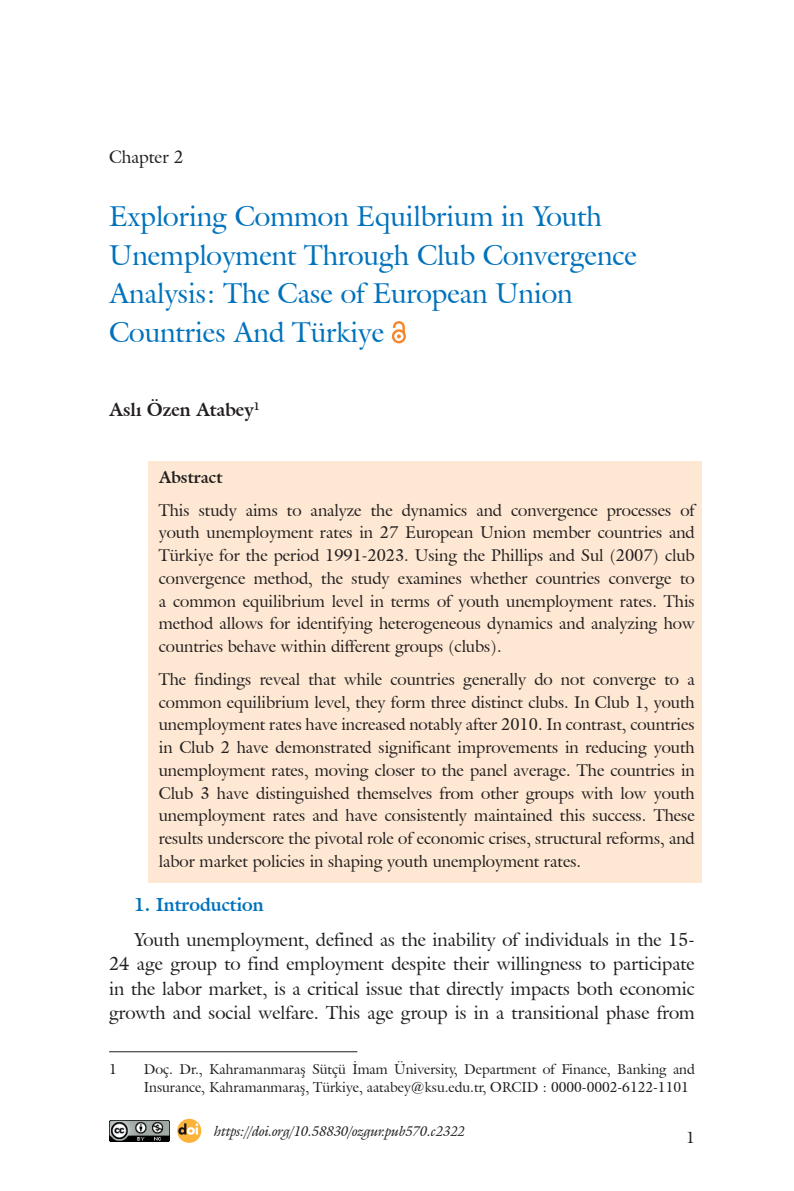
<style>
.page{position:relative;width:794px;height:1191px;background:#fff}
.page>*{position:absolute;margin:0;border:0;box-sizing:border-box;transform-origin:0 0}
.t1{font:28px/38.5px "Galliard IT Cby BT";color:#0072bc}
.t2{font:18.38px/24.5px "Galliard IT Cby BT";color:#231f20;text-align:justify}
.t3{font:700 18.38px "Galliard IT Cby BT";color:#231f20}
.t4{font:700 18.38px "Galliard IT Cby BT";color:#0072bc}
.t5{font:17.5px "Galliard IT Cby BT";color:#231f20}
.t6{font:16.62px/22.8px "Galliard IT Cby BT";color:#231f20;text-align:justify}
.t7{font:700 16.62px "Galliard IT Cby BT";color:#231f20}
.t8{font:15.75px "Galliard IT Cby BT";color:#231f20}
.t9{font:14px/17.5px "Galliard IT Cby BT";color:#231f20}
.t10{font:italic 14px "Galliard IT Cby BT";color:#231f20}
</style>
<div class="page">
<div style="left:148px;top:461px;width:554px;height:422px;background:#fee8d3"></div>
<svg style="left:392px;top:321px;width:14px;height:22px"></svg>
<hr style="left:109px;top:1051px;width:248px;height:1px;background:#231f20">
<img style="left:109px;top:1120px;width:60px;height:21px">
<svg style="left:177px;top:1118px;width:24px;height:24px"></svg>
<svg style="left:178px;top:1123px;width:20px;height:11px"></svg>
<p class="t5" style="left:109px;top:145px;width:76px">Chapter 2</p>
<h1 class="t1" style="left:109px;top:197px;width:529px">Exploring Common Equilbrium in Youth Unemployment Through Club Convergence Analysis: The Case of European Union Countries And Türkiye</h1>
<p class="t3" style="left:109px;top:397px;width:152px">Aslı Özen Atabey<sup>1</sup></p>
<p class="t7" style="left:159px;top:466px;width:65px">Abstract</p>
<p class="t6" style="left:159px;top:498px;width:537px">This study aims to analyze the dynamics and convergence processes of youth unemployment rates in 27 European Union member countries and Türkiye for the period 1991-2023. Using the Phillips and Sul (2007) club convergence method, the study examines whether countries converge to a common equilibrium level in terms of youth unemployment rates. This method allows for identifying heterogeneous dynamics and analyzing how countries behave within different groups (clubs).</p>
<p class="t6" style="left:159px;top:667px;width:537px">The findings reveal that while countries generally do not converge to a common equilibrium level, they form three distinct clubs. In Club 1, youth unemployment rates have increased notably after 2010. In contrast, countries in Club 2 have demonstrated significant improvements in reducing youth unemployment rates, moving closer to the panel average. The countries in Club 3 have distinguished themselves from other groups with low youth unemployment rates and have consistently maintained this success. These results underscore the pivotal role of economic crises, structural reforms, and labor market policies in shaping youth unemployment rates.</p>
<p class="t4" style="left:134px;top:893px;width:131px">1. Introduction</p>
<p class="t2" style="left:109px;top:927px;width:587px;text-indent:25px">Youth unemployment, defined as the inability of individuals in the 15- 24 age group to find employment despite their willingness to participate in the labor market, is a critical issue that directly impacts both economic growth and social welfare. This age group is in a transitional phase from</p>
<p class="t9" style="left:109px;top:1060px;width:9px">1</p>
<p class="t9" style="left:144px;top:1060px;width:552px">Doç. Dr., Kahramanmaraş Sütçü İmam Üniversity, Department of Finance, Banking and<br>Insurance, Kahramanmaraş, Türkiye, aatabey@ksu.edu.tr, ORCID : 0000-0002-6122-1101</p>
<p class="t10" style="left:214px;top:1121px;width:252px">https://doi.org/10.58830/ozgur.pub570.c2322</p>
<p class="t8" style="left:686px;top:1127px;width:10px">1</p>
</div>
